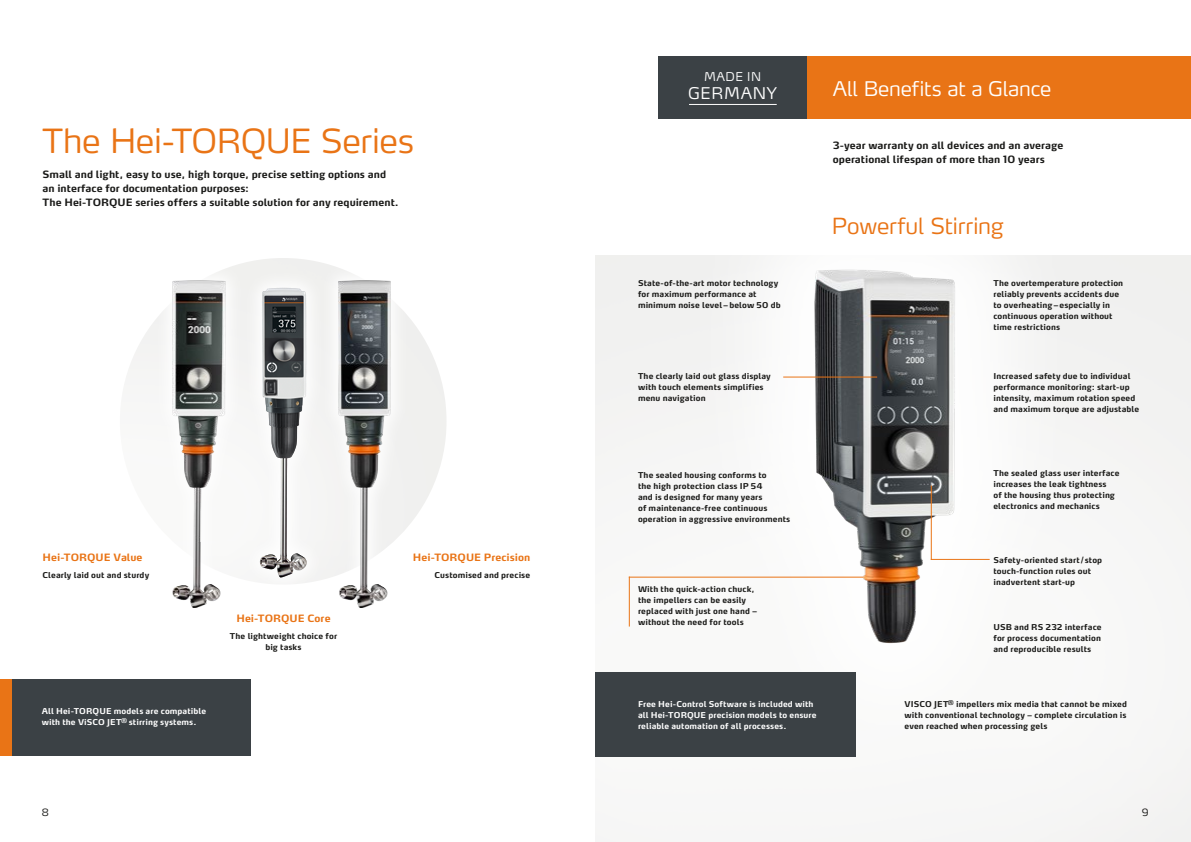
<style>
.page{position:relative;width:1191px;height:842px;background:#fff}
.page>*{position:absolute;margin:0;border:0;box-sizing:border-box;transform-origin:0 0}
.t1{font:300 33px "Max OT";letter-spacing:-.015em;color:#e97416}
.t2{font:300 22px "Max OT";letter-spacing:-.01em;color:#e97416}
.t3{font:300 20px "Max OT";letter-spacing:-.005em;color:#fff}
.t4{font:300 16px "Max OT";letter-spacing:.04em;color:#fff}
.t5{font:300 12px "Max OT";letter-spacing:.04em;color:#fff}
.t6{font:700 10px/14px "Max OT";color:#1a1a18}
.t7{font:700 10px "Max OT";letter-spacing:.005em;color:#e97416}
.t8{font:300 10px "Max OT";color:#1a1a18}
.t9{font:700 8px/11px "Max OT";letter-spacing:.01em;color:#1a1a18}
.t10{font:700 8px/11px "Max OT";letter-spacing:.01em;color:#fff}
</style>
<div class="page">
<img style="left:810px;top:269px;width:152px;height:375px">
<div style="left:658px;top:57px;width:149px;height:62px;background:#3b4145"></div>
<hr style="left:689px;top:104px;width:87px;height:1px;background:#fff">
<div style="left:807px;top:57px;width:384px;height:62px;background:#e97416"></div>
<div style="left:154px;top:262px;width:90px;height:364px;background:#f9f9f8"></div>
<img style="left:172px;top:281px;width:53px;height:327px">
<div style="left:319px;top:262px;width:90px;height:363px;background:#f5f5f4"></div>
<div style="left:241px;top:269px;width:84px;height:325px;background:#f4f4f3"></div>
<img style="left:250px;top:288px;width:67px;height:300px">
<div style="left:0;top:679px;width:250px;height:77px;background:#3b4145"></div>
<div style="left:0;top:679px;width:11px;height:77px;background:#e97416"></div>
<div style="left:595px;top:672px;width:261px;height:85px;background:#3b4145"></div>
<hr style="left:629px;top:577px;width:234px;height:1px;background:#e97416">
<hr style="left:629px;top:577px;width:1px;height:49px;background:#e97416">
<hr style="left:930px;top:485px;width:1px;height:75px;background:#e97416">
<hr style="left:930px;top:559px;width:59px;height:1px;background:#e97416">
<hr style="left:783px;top:377px;width:94px;height:1px;background:#e97416">
<img style="left:338px;top:280px;width:52px;height:327px">
<h1 class="t1" style="left:43px;top:119px;width:373px">The Hei-TORQUE Series</h1>
<p class="t6" style="left:43px;top:167px;width:358px">Small and light, easy to use, high torque, precise setting options and an interface for documentation purposes:<br>The Hei-TORQUE series offers a suitable solution for any requirement.</p>
<p class="t7" style="left:43px;top:551px;width:102px">Hei-TORQUE Value</p>
<p class="t9" style="left:43px;top:569px;width:108px">Clearly laid out and sturdy</p>
<p class="t10" style="left:42px;top:705px;width:166px">All Hei-TORQUE models are compatible with the ViSCO JET<sup>®</sup> stirring systems.</p>
<p class="t7" style="left:236px;top:612px;width:96px">Hei-TORQUE Core</p>
<p class="t9" style="left:230px;top:630px;width:109px;text-align:center">The lightweight choice for big tasks</p>
<p class="t7" style="left:413px;top:551px;width:119px">Hei-TORQUE Precision</p>
<p class="t9" style="left:434px;top:569px;width:97px">Customised and precise</p>
<h3 class="t5" style="left:704px;top:69px;width:59px">MADE IN</h3>
<h3 class="t4" style="left:688px;top:83px;width:90px">GERMANY</h3>
<h3 class="t3" style="left:832px;top:75px;width:220px">All Benefits at a Glance</h3>
<p class="t6" style="left:832px;top:139px;width:232px">3-year warranty on all devices and an average operational lifespan of more than 10 years</p>
<h2 class="t2" style="left:832px;top:212px;width:173px">Powerful Stirring</h2>
<p class="t9" style="left:638px;top:278px;width:144px">State-of-the-art motor technology for maximum performance at minimum noise level–below 50 db</p>
<p class="t9" style="left:993px;top:278px;width:131px">The overtemperature protection reliably prevents accidents due to overheating–especially in continuous operation without time restrictions</p>
<p class="t9" style="left:638px;top:371px;width:134px">The clearly laid out glass display with touch elements simplifies menu navigation</p>
<p class="t9" style="left:993px;top:371px;width:147px">Increased safety due to individual performance monitoring: start-up intensity, maximum rotation speed and maximum torque are adjustable</p>
<p class="t9" style="left:638px;top:469px;width:154px">The sealed housing conforms to<br>the high protection class IP 54<br>and is designed for many years<br>of maintenance-free continuous operation in aggressive environments</p>
<p class="t9" style="left:993px;top:467px;width:128px">The sealed glass user interface increases the leak tightness<br>of the housing thus protecting electronics and mechanics</p>
<p class="t9" style="left:638px;top:584px;width:121px">With the quick-action chuck, the impellers can be easily replaced with just one hand – without the need for tools</p>
<p class="t9" style="left:993px;top:554px;width:110px">Safety-oriented start /stop touch-function rules out inadvertent start-up</p>
<p class="t9" style="left:993px;top:621px;width:110px;text-align:justify">USB and RS 232 interface for process documentation and reproducible results</p>
<p class="t10" style="left:638px;top:698px;width:180px">Free Hei-Control Software is included with all Hei-TORQUE precision models to ensure reliable automation of all processes.</p>
<p class="t9" style="left:904px;top:698px;width:224px;text-align:justify">VISCO JET<sup>®</sup> impellers mix media that cannot be mixed with conventional technology – complete circulation is even reached when processing gels</p>
<p class="t8" style="left:42px;top:805px;width:9px">8</p>
<p class="t8" style="left:1141px;top:805px;width:8px">9</p>
</div>
